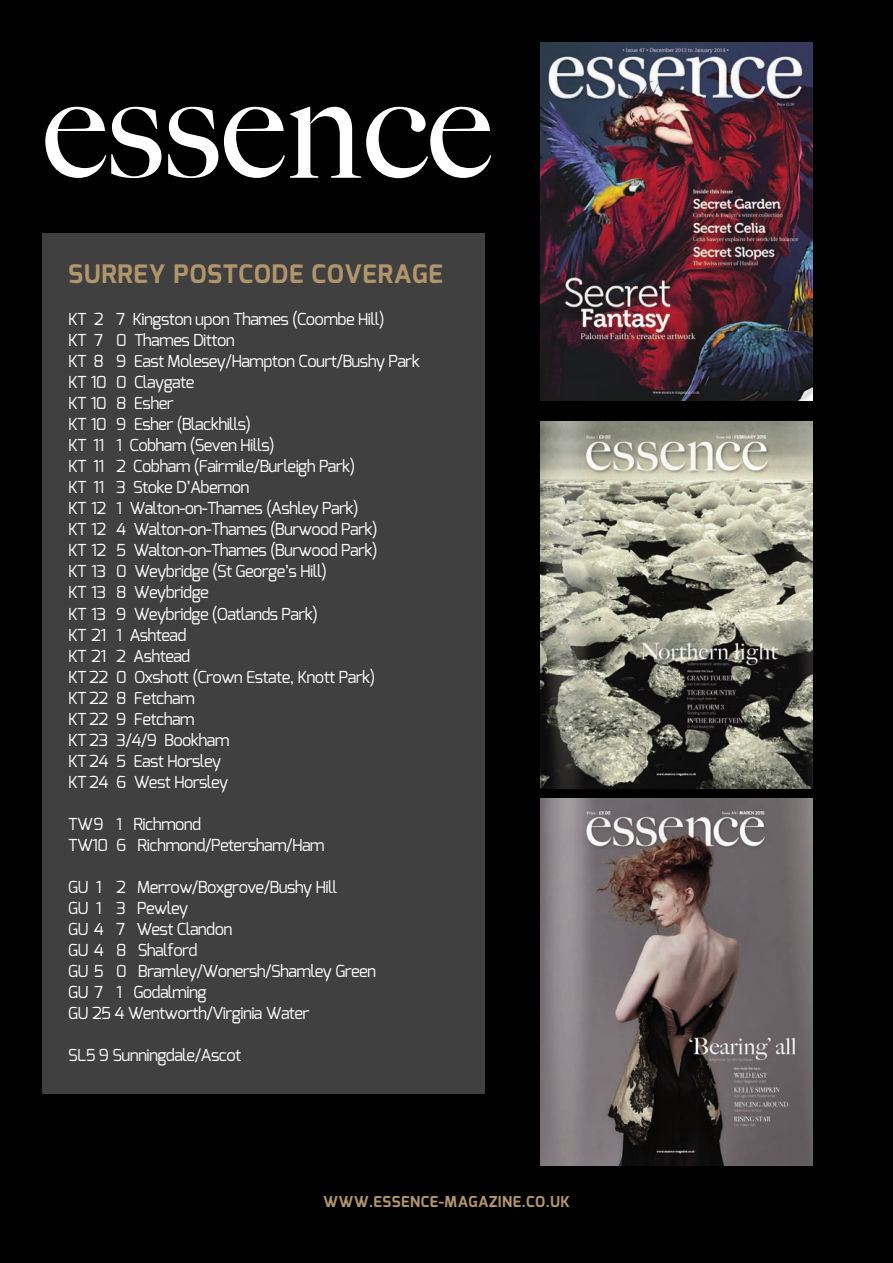
<style>
.page{position:relative;width:893px;height:1263px;background:#000}
.page>*{position:absolute;margin:0;border:0;box-sizing:border-box;transform-origin:0 0}
.t1{font:500 147px "Big Caslon";letter-spacing:.005em;color:#fff}
.t2{font:700 25.5px "Exo";letter-spacing:.025em;color:#b1956b}
.t3{font:16.5px/21px "Exo";letter-spacing:-.04em;color:#fff}
.t4{font:700 15px "Exo";letter-spacing:.03em;color:#b1956b}
</style>
<div class="page">
<div style="left:43px;top:234px;width:442px;height:860px;background:#404040"></div>
<img style="left:540px;top:421px;width:272px;height:367px">
<img style="left:540px;top:799px;width:272px;height:367px">
<img style="left:540px;top:43px;width:272px;height:358px">
<h1 class="t1" style="left:43px;top:40px;width:450px">essence</h1>
<h2 class="t2" style="left:68px;top:258px;width:376px">SURREY POSTCODE COVERAGE</h2>
<p class="t3" style="left:68px;top:309px;width:353px">KT 2 7 Kingston upon Thames (Coombe Hill)<br>KT 7 0 Thames Ditton<br>KT 8 9 East Molesey/Hampton Court/Bushy Park<br>KT 10 0 Claygate<br>KT 10 8 Esher<br>KT 10 9 Esher (Blackhills)<br>KT 11 1 Cobham (Seven Hills)<br>KT 11 2 Cobham (Fairmile/Burleigh Park)<br>KT 11 3 Stoke D’Abernon<br>KT 12 1 Walton-on-Thames (Ashley Park)<br>KT 12 4 Walton-on-Thames (Burwood Park)<br>KT 12 5 Walton-on-Thames (Burwood Park)<br>KT 13 0 Weybridge (St George’s Hill)<br>KT 13 8 Weybridge<br>KT 13 9 Weybridge (Oatlands Park)<br>KT 21 1 Ashtead<br>KT 21 2 Ashtead<br>KT 22 0 Oxshott (Crown Estate, Knott Park)<br>KT 22 8 Fetcham<br>KT 22 9 Fetcham<br>KT 23 3/4/9 Bookham<br>KT 24 5 East Horsley<br>KT 24 6 West Horsley</p>
<p class="t3" style="left:68px;top:813px;width:258px">TW9 1 Richmond<br>TW10 6 Richmond/Petersham/Ham</p>
<p class="t3" style="left:68px;top:876px;width:310px">GU 1 2 Merrow/Boxgrove/Bushy Hill<br>GU 1 3 Pewley<br>GU 4 7 West Clandon<br>GU 4 8 Shalford<br>GU 5 0 Bramley/Wonersh/Shamley Green<br>GU 7 1 Godalming<br>GU 25 4 Wentworth/Virginia Water</p>
<p class="t3" style="left:68px;top:1044px;width:175px">SL5 9 Sunningdale/Ascot</p>
<p class="t4" style="left:323px;top:1192px;width:248px">WWW.ESSENCE-MAGAZINE.CO.UK</p>
</div>
